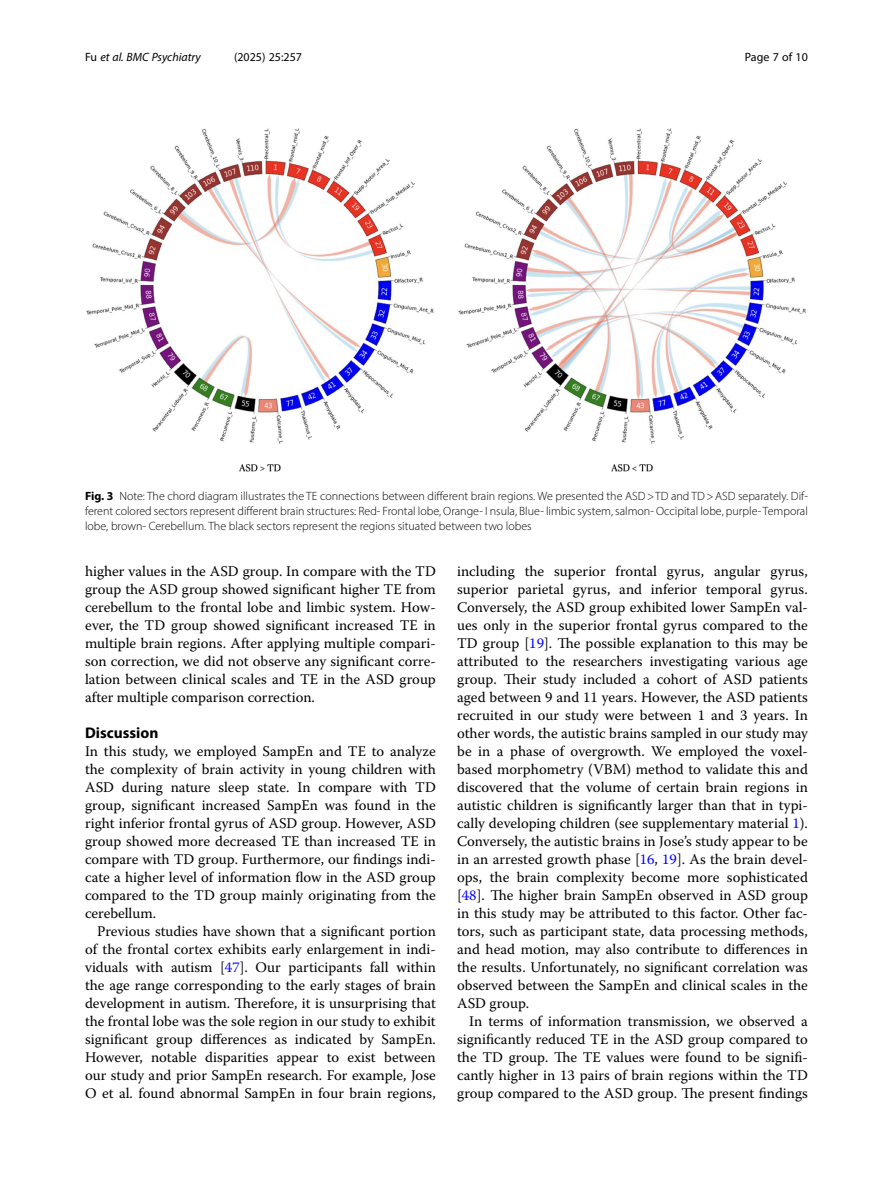
<style>
.page{position:relative;width:893px;height:1191px;background:#fff}
.page>*{position:absolute;margin:0;border:0;box-sizing:border-box;transform-origin:0 0}
.Head_1{font:700 15.45px "Myriad Pro";color:#000}
.Body_Text_Indent{font:14.7px/18px "Warnock Pro";color:#000;text-align:justify}
.Body_Text{font:14.7px/18px "Warnock Pro";color:#000;text-align:justify}
.Figure_Caption{font:300 12px/15px "Myriad Pro";color:#000;text-align:justify}
.t1{font:12px "Myriad Pro";color:#000}
.t2{font:italic 12px "Myriad Pro";color:#000}
.s1{font-style:normal}
.s2{font-weight:700}
.s3{color:#00f}
</style>
<div class="page">
<img style="left:86px;top:128px;width:720px;height:344px">
<p class="t2" style="left:85px;top:50px;width:117px"><span class="s1">Fu</span> et al. BMC Psychiatry</p>
<p class="t1" style="left:234px;top:50px;width:70px">(2025) 25:257</p>
<p class="t1" style="left:745px;top:50px;width:65px">Page 7 of 10</p>
<p class="Figure_Caption" style="left:85px;top:488px;width:724px"><span class="s2">Fig. 3</span> Note: The chord diagram illustrates the TE connections between different brain regions. We presented the ASD&gt;TD and TD&gt;ASD separately. Dif&shy;ferent colored sectors represent different brain structures: Red- Frontal lobe, Orange- I nsula, Blue- limbic system, salmon- Occipital lobe, purple- Temporal lobe, brown- Cerebellum. The black sectors represent the regions situated between two lobes</p>
<p class="Body_Text_Indent" style="left:85px;top:562px;width:352px">higher values in the ASD group. In compare with the TD group the ASD group showed significant higher TE from cerebellum to the frontal lobe and limbic system. How&shy;ever, the TD group showed significant increased TE in multiple brain regions. After applying multiple compari&shy;son correction, we did not observe any significant corre&shy;lation between clinical scales and TE in the ASD group after multiple comparison correction.</p>
<p class="Head_1" style="left:85px;top:723px;width:75px">Discussion</p>
<p class="Body_Text" style="left:85px;top:742px;width:352px">In this study, we employed SampEn and TE to analyze the complexity of brain activity in young children with ASD during nature sleep state. In compare with TD group, significant increased SampEn was found in the right inferior frontal gyrus of ASD group. However, ASD group showed more decreased TE than increased TE in compare with TD group. Furthermore, our findings indi&shy;cate a higher level of information flow in the ASD group compared to the TD group mainly originating from the cerebellum.</p>
<p class="Body_Text_Indent" style="left:85px;top:922px;width:352px;text-indent:12px">Previous studies have shown that a significant portion of the frontal cortex exhibits early enlargement in indi&shy;viduals with autism [<span class="s3">47</span>]. Our participants fall within the age range corresponding to the early stages of brain development in autism. Therefore, it is unsurprising that the frontal lobe was the sole region in our study to exhibit significant group differences as indicated by SampEn.<br>However, notable disparities appear to exist between our study and prior SampEn research. For example, Jose O et al. found abnormal SampEn in four brain regions,</p>
<p class="Body_Text_Indent" style="left:457px;top:562px;width:352px">including the superior frontal gyrus, angular gyrus, superior parietal gyrus, and inferior temporal gyrus.<br>Conversely, the ASD group exhibited lower SampEn val&shy;ues only in the superior frontal gyrus compared to the TD group [<span class="s3">19</span>]. The possible explanation to this may be attributed to the researchers investigating various age group. Their study included a cohort of ASD patients aged between 9 and 11 years. However, the ASD patients recruited in our study were between 1 and 3 years. In other words, the autistic brains sampled in our study may be in a phase of overgrowth. We employed the voxel&shy;based morphometry (VBM) method to validate this and discovered that the volume of certain brain regions in autistic children is significantly larger than that in typi&shy;cally developing children (see supplementary material <span class="s3">1</span>).<br>Conversely, the autistic brains in Jose’s study appear to be in an arrested growth phase [<span class="s3">16</span>, <span class="s3">19</span>]. As the brain devel&shy;ops, the brain complexity become more sophisticated [<span class="s3">48</span>]. The higher brain SampEn observed in ASD group in this study may be attributed to this factor. Other fac&shy;tors, such as participant state, data processing methods, and head motion, may also contribute to differences in the results. Unfortunately, no significant correlation was observed between the SampEn and clinical scales in the ASD group.</p>
<p class="Body_Text_Indent" style="left:457px;top:1012px;width:352px;text-indent:12px">In terms of information transmission, we observed a significantly reduced TE in the ASD group compared to the TD group. The TE values were found to be signifi&shy;cantly higher in 13 pairs of brain regions within the TD group compared to the ASD group. The present findings</p>
</div>
